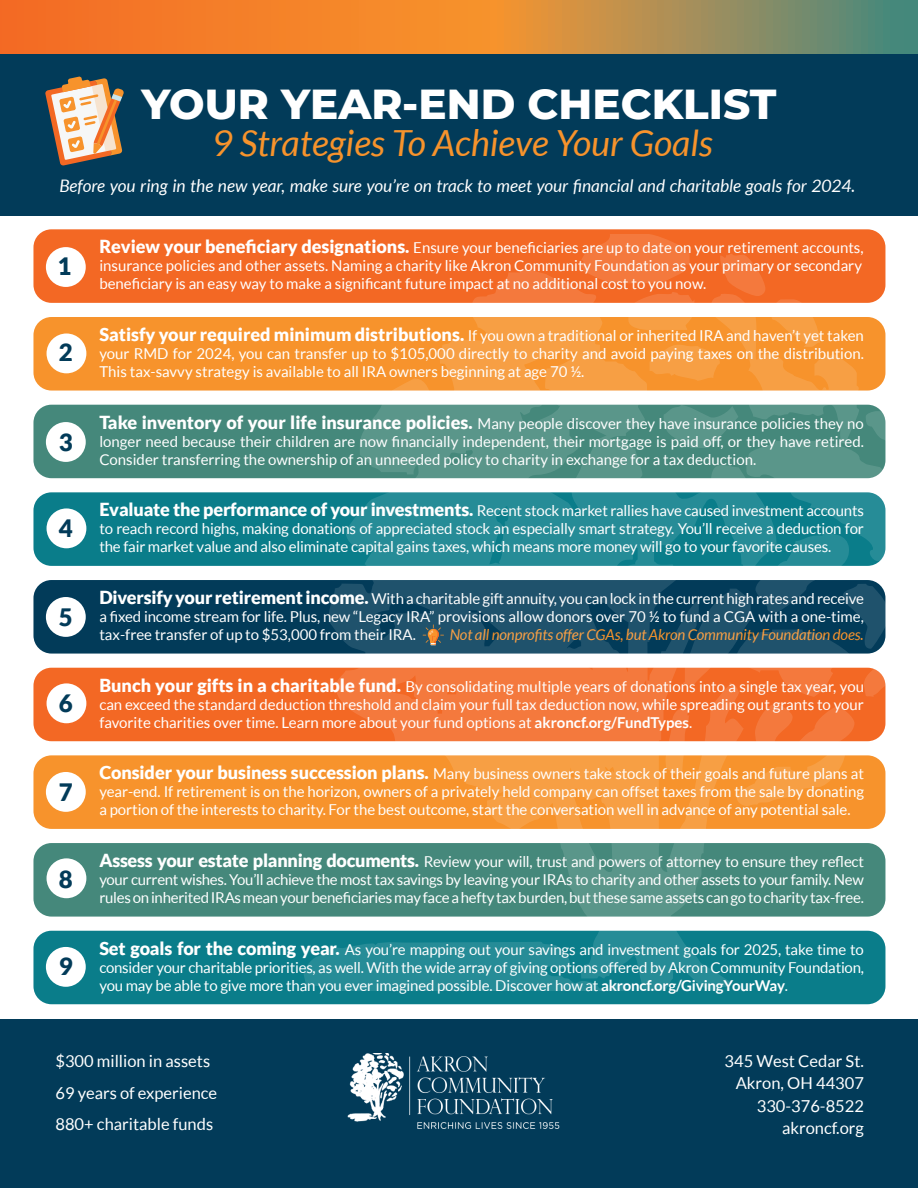
<style>
.page{position:relative;width:918px;height:1188px;background:#fff}
.page>*{position:absolute;margin:0;border:0;box-sizing:border-box;transform-origin:0 0}
.t1{font:800 42px "Montserrat";color:#fff}
.t2{font:italic 36px "Lato";color:#f7932c}
.t3{font:900 24px "Lato";color:#023b59}
.t4{font:italic 17.25px "Lato";color:#fff}
.t5{font:16.5px/22.5px "Lato";color:#fff}
.t6{font:15px/18px "Lato";color:#fff;text-align:justify}
.t7{font:italic 15px "Lato";letter-spacing:-.01em;color:#f7932c}
.s1{font-weight:900;font-size:18px}
.s2{font-weight:700}
</style>
<div class="page">
<div style="left:0;top:54px;width:918px;height:162px;background:#023b59"></div>
<div style="left:0;top:1020px;width:918px;height:168px;background:#023b59"></div>
<svg style="left:0;top:0;width:918px;height:54px;background:#cc863f"></svg>
<img style="left:347px;top:1054px;width:213px;height:75px">
<div style="left:33px;top:229px;width:852px;height:74px;background:#f36824;border-radius:18px"></div>
<div style="left:33px;top:580px;width:852px;height:74px;background:#023b59;border-radius:18px"></div>
<div style="left:33px;top:317px;width:852px;height:74px;background:#f7932c;border-radius:18px"></div>
<div style="left:33px;top:492px;width:852px;height:74px;background:#0a7d8a;border-radius:18px"></div>
<div style="left:33px;top:405px;width:852px;height:73px;background:#45887b;border-radius:18px"></div>
<div style="left:33px;top:668px;width:852px;height:73px;background:#f36824;border-radius:18px"></div>
<div style="left:33px;top:755px;width:852px;height:74px;background:#f7932c;border-radius:18px"></div>
<div style="left:33px;top:843px;width:852px;height:74px;background:#45887b;border-radius:18px"></div>
<div style="left:33px;top:931px;width:852px;height:73px;background:#0a7d8a;border-radius:18px"></div>
<svg style="left:303px;top:950px;width:26px;height:37px"></svg>
<svg style="left:777px;top:704px;width:78px;height:95px"></svg>
<svg style="left:581px;top:234px;width:304px;height:463px"></svg>
<svg style="left:329px;top:270px;width:448px;height:721px"></svg>
<svg style="left:45px;top:76px;width:79px;height:90px"></svg>
<div style="left:46px;top:247px;width:40px;height:40px;background:#fff;border-radius:50%"></div>
<div style="left:47px;top:333px;width:39px;height:40px;background:#fff;border-radius:50%"></div>
<div style="left:46px;top:422px;width:40px;height:40px;background:#fff;border-radius:50%"></div>
<div style="left:47px;top:508px;width:39px;height:40px;background:#fff;border-radius:50%"></div>
<div style="left:46px;top:597px;width:40px;height:40px;background:#fff;border-radius:50%"></div>
<div style="left:47px;top:683px;width:39px;height:40px;background:#fff;border-radius:50%"></div>
<div style="left:46px;top:772px;width:40px;height:40px;background:#fff;border-radius:50%"></div>
<div style="left:47px;top:858px;width:39px;height:40px;background:#fff;border-radius:50%"></div>
<div style="left:46px;top:947px;width:40px;height:40px;background:#fff;border-radius:50%"></div>
<svg style="left:423px;top:625px;width:21px;height:20px"></svg>
<h1 class="t1" style="left:141px;top:73px;width:637px">YOUR YEAR-END CHECKLIST</h1>
<h2 class="t2" style="left:212px;top:123px;width:503px">9 Strategies To Achieve Your Goals</h2>
<p class="t4" style="left:59px;top:176px;width:797px">Before you ring in the new year, make sure you’re on track to meet your financial and charitable goals for 2024.</p>
<h3 class="t3" style="left:57px;top:252px;width:15px">1</h3>
<h3 class="t3" style="left:59px;top:339px;width:15px">2</h3>
<h3 class="t3" style="left:59px;top:428px;width:15px">3</h3>
<h3 class="t3" style="left:59px;top:514px;width:15px">4</h3>
<h3 class="t3" style="left:59px;top:603px;width:15px">5</h3>
<h3 class="t3" style="left:59px;top:689px;width:15px">6</h3>
<h3 class="t3" style="left:59px;top:779px;width:15px">7</h3>
<h3 class="t3" style="left:59px;top:865px;width:15px">8</h3>
<h3 class="t3" style="left:59px;top:952px;width:15px">9</h3>
<p class="t6" style="left:99px;top:239px;width:766px"><span class="s1">Review your beneficiary designations.</span> Ensure your beneficiaries are up to date on your retirement accounts, insurance policies and other assets. Naming a charity like Akron Community Foundation as your primary or secondary beneficiary is an easy way to make a significant future impact at no additional cost to you now.</p>
<p class="t6" style="left:99px;top:326px;width:766px"><span class="s1">Satisfy your required minimum distributions.</span> If you own a traditional or inherited IRA and haven’t yet taken your RMD for 2024, you can transfer up to $105,000 directly to charity and avoid paying taxes on the distribution.<br>This tax-savvy strategy is available to all IRA owners beginning at age 70 ½.</p>
<p class="t6" style="left:99px;top:414px;width:766px"><span class="s1">Take inventory of your life insurance policies.</span> Many people discover they have insurance policies they no longer need because their children are now financially independent, their mortgage is paid off, or they have retired.<br>Consider transferring the ownership of an unneeded policy to charity in exchange for a tax deduction.</p>
<p class="t6" style="left:99px;top:502px;width:766px"><span class="s1">Evaluate the performance of your investments.</span> Recent stock market rallies have caused investment accounts to reach record highs, making donations of appreciated stock an especially smart strategy. You’ll receive a deduction for the fair market value and also eliminate capital gains taxes, which means more money will go to your favorite causes.</p>
<p class="t6" style="left:99px;top:589px;width:766px"><span class="s1">Diversify your retirement income.</span> With a charitable gift annuity, you can lock in the current high rates and receive a fixed income stream for life. Plus, new “Legacy IRA” provisions allow donors over 70 ½ to fund a CGA with a one-time, tax-free transfer of up to $53,000 from their IRA.</p>
<p class="t7" style="left:450px;top:626px;width:416px">Not all nonprofits offer CGAs, but Akron Community Foundation does.</p>
<p class="t6" style="left:99px;top:677px;width:766px"><span class="s1">Bunch your gifts in a charitable fund.</span> By consolidating multiple years of donations into a single tax year, you can exceed the standard deduction threshold and claim your full tax deduction now, while spreading out grants to your favorite charities over time. Learn more about your fund options at <span class="s2">akroncf.org/FundTypes</span>.</p>
<p class="t6" style="left:99px;top:765px;width:766px"><span class="s1">Consider your business succession plans.</span> Many business owners take stock of their goals and future plans at year-end. If retirement is on the horizon, owners of a privately held company can offset taxes from the sale by donating a portion of the interests to charity. For the best outcome, start the conversation well in advance of any potential sale.</p>
<p class="t6" style="left:99px;top:853px;width:766px"><span class="s1">Assess your estate planning documents.</span> Review your will, trust and powers of attorney to ensure they reflect your current wishes. You’ll achieve the most tax savings by leaving your IRAs to charity and other assets to your family. New rules on inherited IRAs mean your beneficiaries may face a hefty tax burden, but these same assets can go to charity tax-free.</p>
<p class="t6" style="left:99px;top:940px;width:766px"><span class="s1">Set goals for the coming year.</span> As you’re mapping out your savings and investment goals for 2025, take time to consider your charitable priorities, as well. With the wide array of giving options offered by Akron Community Foundation, you may be able to give more than you ever imagined possible. Discover how at <span class="s2">akroncf.org/GivingYourWay</span>.</p>
<p class="t5" style="left:55px;top:1045px;width:163px;line-height:31.8px">$300 million in assets<br>69 years of experience<br>880+ charitable funds</p>
<p class="t5" style="left:725px;top:1049px;width:141px;text-align:right">345 West Cedar St.<br>Akron, OH 44307<br>330-376-8522 akroncf.org</p>
</div>
